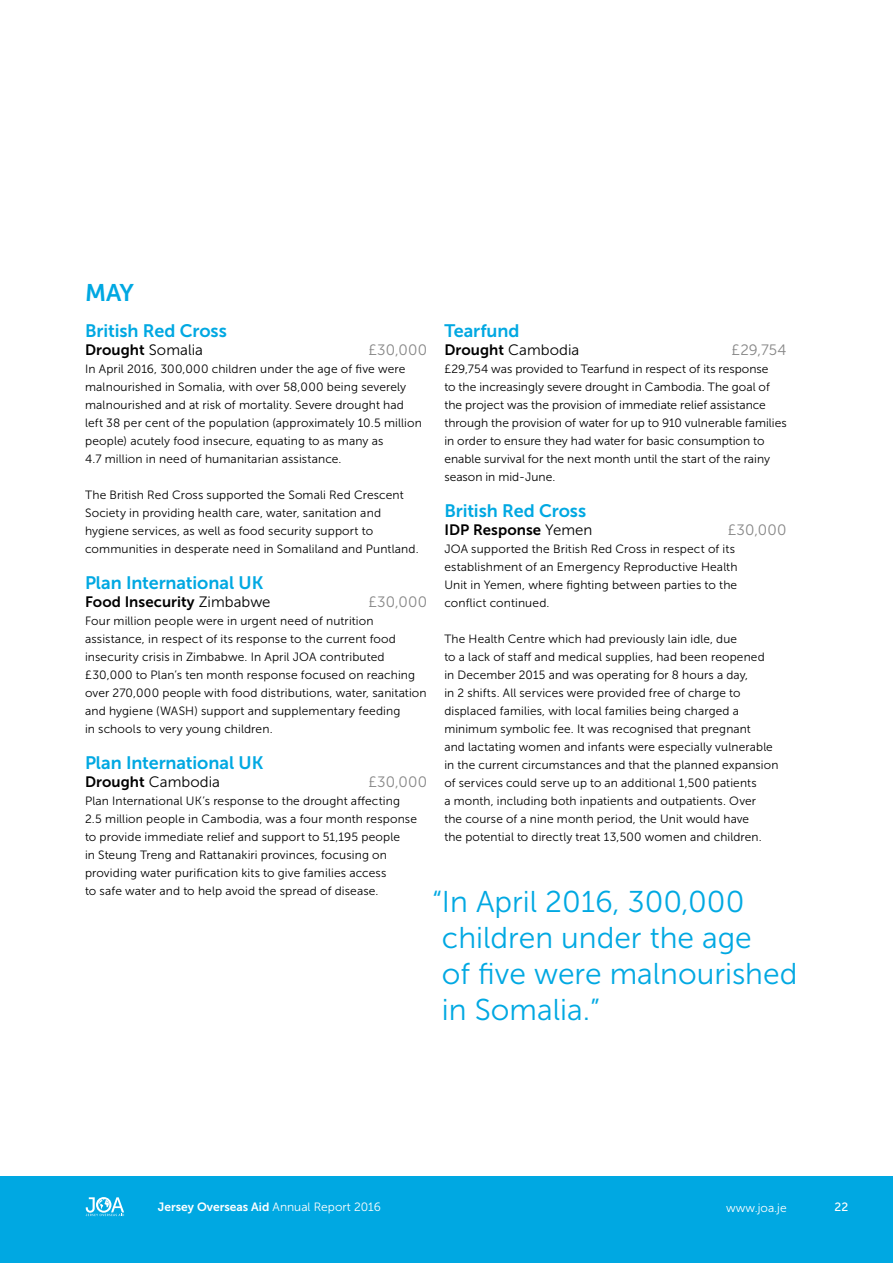
<style>
.page{position:relative;width:893px;height:1263px;background:#fff}
.page>*{position:absolute;margin:0;border:0;box-sizing:border-box;transform-origin:0 0}
.t1{font:30px/36px "Museo Sans 300";color:#00a8e2}
.t2{font:24px "Museo Sans 700";color:#00a8e2}
.t3{font:18px "Museo Sans 700";letter-spacing:-.005em;color:#00a8e2}
.t4{font:15px "Museo Sans 700";letter-spacing:.005em;color:#000}
.t5{font:15px "Museo Sans 300";letter-spacing:.01em;color:#878787}
.t6{font:15px "Museo Sans 300";letter-spacing:.005em;color:#000}
.t7{font:12px/18px "Museo Sans 300";letter-spacing:.01em;color:#000}
.t8{font:12px "Museo Sans 700";color:#fff}
.t9{font:12px "Museo Sans 300";color:#fff}
.t10{font:12px "Museo Sans 500";color:#fff}
.s1{font-family:"Museo Sans 300"}
.s2{font-family:"Museo Sans 700"}
</style>
<div class="page">
<div style="left:0;top:1176px;width:893px;height:87px;background:#00a8e2"></div>
<svg style="left:86px;top:1197px;width:38px;height:19px"></svg>
<h2 class="t2" style="left:85px;top:279px;width:51px">MAY</h2>
<h3 class="t3" style="left:85px;top:320px;width:143px">British Red Cross</h3>
<p class="t4" style="left:85px;top:341px;width:119px">Drought <span class="s1">Somalia</span></p>
<p class="t5" style="left:368px;top:341px;width:60px">£30,000</p>
<p class="t7" style="left:85px;top:360px;width:338px">In April 2016, 300,000 children under the age of five were malnourished in Somalia, with over 58,000 being severely malnourished and at risk of mortality. Severe drought had left 38 per cent of the population (approximately 10.5 million people) acutely food insecure, equating to as many as<br>4.7 million in need of humanitarian assistance.</p>
<p class="t7" style="left:85px;top:486px;width:335px">The British Red Cross supported the Somali Red Crescent Society in providing health care, water, sanitation and hygiene services, as well as food security support to communities in desperate need in Somaliland and Puntland.</p>
<h3 class="t3" style="left:85px;top:572px;width:180px">Plan International UK</h3>
<p class="t4" style="left:85px;top:593px;width:187px">Food Insecurity <span class="s1">Zimbabwe</span></p>
<p class="t5" style="left:368px;top:593px;width:60px">£30,000</p>
<p class="t7" style="left:85px;top:612px;width:343px">Four million people were in urgent need of nutrition assistance, in respect of its response to the current food insecurity crisis in Zimbabwe. In April JOA contributed £30,000 to Plan’s ten month response focused on reaching over 270,000 people with food distributions, water, sanitation and hygiene (WASH) support and supplementary feeding<br>in schools to very young children.</p>
<h3 class="t3" style="left:85px;top:752px;width:180px">Plan International UK</h3>
<p class="t6" style="left:85px;top:773px;width:136px"><span class="s2">Drought</span> Cambodia</p>
<p class="t5" style="left:368px;top:773px;width:60px">£30,000</p>
<p class="t7" style="left:85px;top:792px;width:333px">Plan International UK’s response to the drought affecting 2.5 million people in Cambodia, was a four month response to provide immediate relief and support to 51,195 people<br>in Steung Treng and Rattanakiri provinces, focusing on providing water purification kits to give families access<br>to safe water and to help avoid the spread of disease.</p>
<h3 class="t3" style="left:444px;top:320px;width:77px">Tearfund</h3>
<p class="t6" style="left:444px;top:341px;width:137px"><span class="s2">Drought</span> Cambodia</p>
<p class="t5" style="left:732px;top:341px;width:56px">£29,754</p>
<p class="t7" style="left:444px;top:360px;width:344px">£29,754 was provided to Tearfund in respect of its response<br>to the increasingly severe drought in Cambodia. The goal of the project was the provision of immediate relief assistance through the provision of water for up to 910 vulnerable families in order to ensure they had water for basic consumption to enable survival for the next month until the start of the rainy season in mid-June.</p>
<h3 class="t3" style="left:444px;top:500px;width:143px">British Red Cross</h3>
<p class="t4" style="left:444px;top:521px;width:150px">IDP Response <span class="s1">Yemen</span></p>
<p class="t5" style="left:728px;top:521px;width:60px">£30,000</p>
<p class="t7" style="left:444px;top:540px;width:295px">JOA supported the British Red Cross in respect of its establishment of an Emergency Reproductive Health Unit in Yemen, where fighting between parties to the conflict continued.</p>
<p class="t7" style="left:444px;top:630px;width:336px">The Health Centre which had previously lain idle, due<br>to a lack of staff and medical supplies, had been reopened<br>in December 2015 and was operating for 8 hours a day,<br>in 2 shifts. All services were provided free of charge to displaced families, with local families being charged a minimum symbolic fee. It was recognised that pregnant<br>and lactating women and infants were especially vulnerable in the current circumstances and that the planned expansion of services could serve up to an additional 1,500 patients<br>a month, including both inpatients and outpatients. Over<br>the course of a nine month period, the Unit would have<br>the potential to directly treat 13,500 women and children.</p>
<h1 class="t1" style="left:442px;top:884px;width:357px;text-indent:-10px">“In April 2016, 300,000 children under the age<br>of five were malnourished in Somalia.”</h1>
<p class="t8" style="left:158px;top:1201px;width:225px">Jersey Overseas Aid <span class="s1">Annual Report 2016</span></p>
<p class="t9" style="left:726px;top:1201px;width:62px">www.joa.je</p>
<p class="t10" style="left:835px;top:1201px;width:15px">22</p>
</div>
